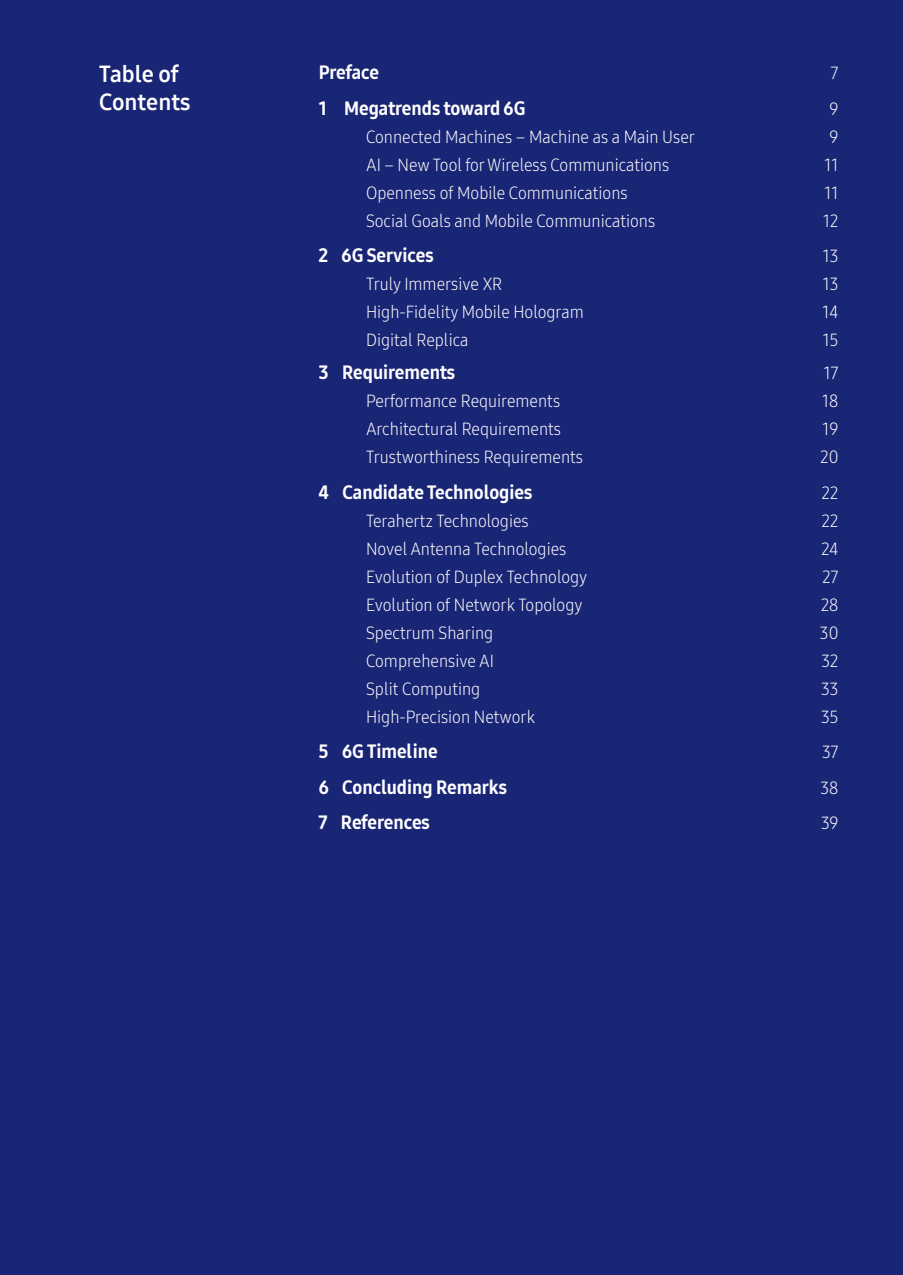
<style>
.page{position:relative;width:903px;height:1275px;background:#192575}
.page>*{position:absolute;margin:0;border:0;box-sizing:border-box;transform-origin:0 0}
.t1{font:22.75px "Samsung One 700";color:#fff}
.t2{font:19.25px "Samsung One 800 C";color:#fff}
.t3{font:17.5px "Samsung One 300 C";color:#fff}
</style>
<div class="page">
<p class="t1" style="left:99px;top:59px;width:81px">Table of</p>
<p class="t1" style="left:99px;top:87px;width:93px">Contents</p>
<p class="t2" style="left:319px;top:60px;width:62px">Preface</p>
<p class="t3" style="left:831px;top:62px;width:9px">7</p>
<p class="t2" style="left:319px;top:95px;width:208px">1 Megatrends toward 6G</p>
<p class="t3" style="left:829px;top:97px;width:10px">9</p>
<p class="t3" style="left:366px;top:125px;width:330px">Connected Machines – Machine as a Main User</p>
<p class="t3" style="left:829px;top:125px;width:10px">9</p>
<p class="t3" style="left:366px;top:153px;width:305px">AI – New Tool for Wireless Communications</p>
<p class="t3" style="left:824px;top:153px;width:15px">11</p>
<p class="t3" style="left:366px;top:181px;width:263px">Openness of Mobile Communications</p>
<p class="t3" style="left:824px;top:181px;width:15px">11</p>
<p class="t3" style="left:366px;top:209px;width:291px">Social Goals and Mobile Communications</p>
<p class="t3" style="left:823px;top:209px;width:17px">12</p>
<p class="t2" style="left:319px;top:243px;width:116px">2 6G Services</p>
<p class="t3" style="left:823px;top:244px;width:17px">13</p>
<p class="t3" style="left:366px;top:272px;width:138px">Truly Immersive XR</p>
<p class="t3" style="left:823px;top:272px;width:17px">13</p>
<p class="t3" style="left:366px;top:300px;width:219px">High-Fidelity Mobile Hologram</p>
<p class="t3" style="left:822px;top:300px;width:17px">14</p>
<p class="t3" style="left:366px;top:328px;width:104px">Digital Replica</p>
<p class="t3" style="left:823px;top:328px;width:17px">15</p>
<p class="t2" style="left:319px;top:360px;width:138px">3 Requirements</p>
<p class="t3" style="left:824px;top:361px;width:16px">17</p>
<p class="t3" style="left:366px;top:389px;width:196px">Performance Requirements</p>
<p class="t3" style="left:822px;top:389px;width:18px">18</p>
<p class="t3" style="left:366px;top:417px;width:197px">Architectural Requirements</p>
<p class="t3" style="left:823px;top:417px;width:17px">19</p>
<p class="t3" style="left:366px;top:445px;width:219px">Trustworthiness Requirements</p>
<p class="t3" style="left:820px;top:445px;width:20px">20</p>
<p class="t2" style="left:319px;top:479px;width:215px">4 Candidate Technologies</p>
<p class="t3" style="left:822px;top:481px;width:18px">22</p>
<p class="t3" style="left:366px;top:509px;width:164px">Terahertz Technologies</p>
<p class="t3" style="left:822px;top:509px;width:18px">22</p>
<p class="t3" style="left:366px;top:537px;width:202px">Novel Antenna Technologies</p>
<p class="t3" style="left:822px;top:537px;width:18px">24</p>
<p class="t3" style="left:366px;top:565px;width:223px">Evolution of Duplex Technology</p>
<p class="t3" style="left:822px;top:565px;width:17px">27</p>
<p class="t3" style="left:366px;top:593px;width:218px">Evolution of Network Topology</p>
<p class="t3" style="left:821px;top:593px;width:19px">28</p>
<p class="t3" style="left:366px;top:621px;width:129px">Spectrum Sharing</p>
<p class="t3" style="left:820px;top:621px;width:20px">30</p>
<p class="t3" style="left:366px;top:649px;width:129px">Comprehensive AI</p>
<p class="t3" style="left:821px;top:649px;width:18px">32</p>
<p class="t3" style="left:366px;top:677px;width:116px">Split Computing</p>
<p class="t3" style="left:821px;top:677px;width:19px">33</p>
<p class="t3" style="left:366px;top:705px;width:170px">High-Precision Network</p>
<p class="t3" style="left:821px;top:705px;width:19px">35</p>
<p class="t2" style="left:319px;top:738px;width:120px">5 6G Timeline</p>
<p class="t3" style="left:822px;top:740px;width:18px">37</p>
<p class="t2" style="left:319px;top:774px;width:190px">6 Concluding Remarks</p>
<p class="t3" style="left:820px;top:776px;width:19px">38</p>
<p class="t2" style="left:319px;top:809px;width:112px">7 References</p>
<p class="t3" style="left:821px;top:811px;width:19px">39</p>
</div>
